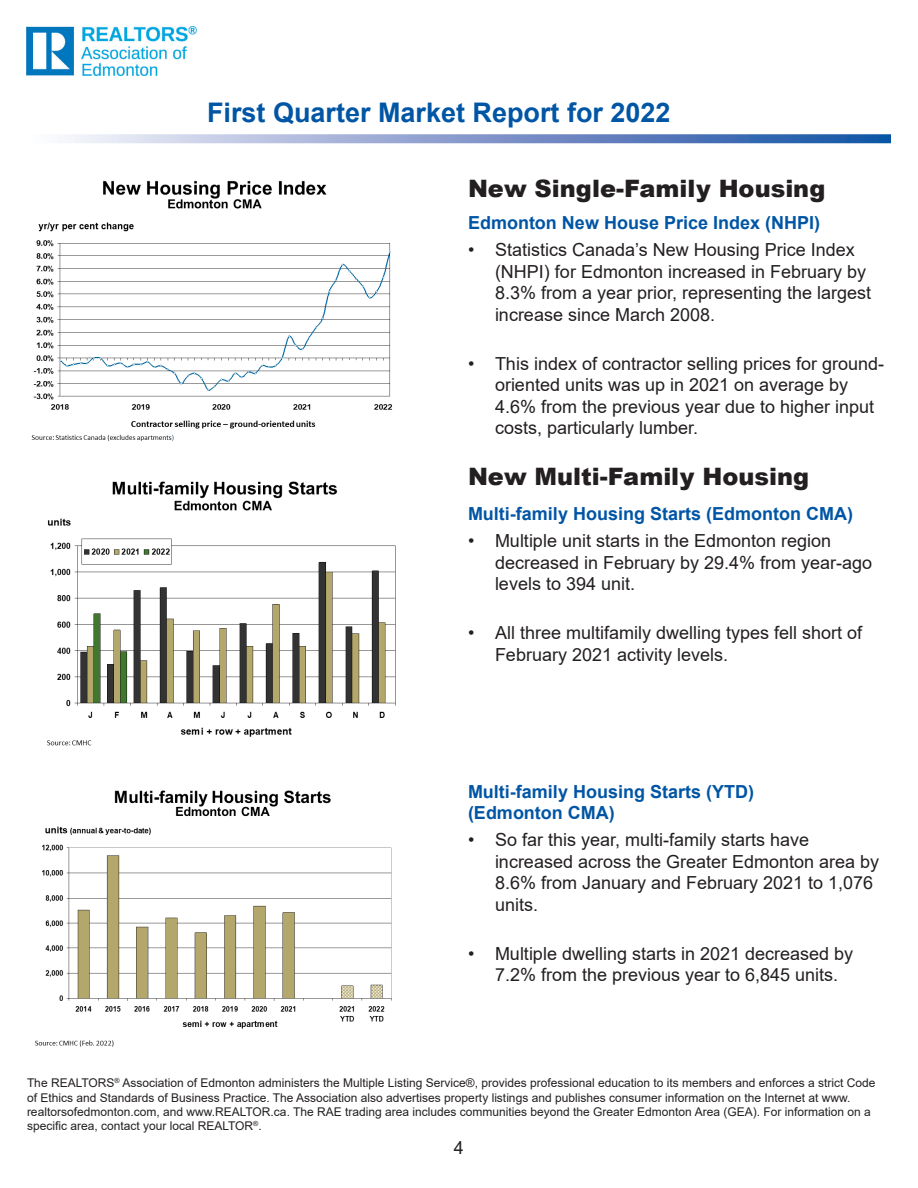
<style>
.page{position:relative;width:918px;height:1188px;background:#fff}
.page>*{position:absolute;margin:0;border:0;box-sizing:border-box;transform-origin:0 0}
.t1{font:700 27px "Arial";color:#0155a5}
.t2{font:900 24px "Arial";color:#231f20}
.t3{font:18px/21.6px "Arial";color:#231f20}
.t4{font:700 18px/21.6px "Arial";color:#0155a5}
.t5{font:12px/14.4px "Arial";color:#231f20}
</style>
<div class="page">
<img style="left:31px;top:180px;width:362px;height:262px">
<img style="left:47px;top:481px;width:349px;height:265px">
<img style="left:35px;top:790px;width:357px;height:257px">
<img style="left:27px;top:27px;width:169px;height:49px">
<svg style="left:68px;top:134px;width:823px;height:9px;background:#869ecd"></svg>
<p class="t1" style="left:207px;top:93px;width:465px">First Quarter Market Report for 2022</p>
<p class="t2" style="left:468px;top:171px;width:359px">New Single-Family Housing</p>
<p class="t4" style="left:468px;top:212px;width:354px">Edmonton New House Price Index (NHPI)</p>
<p class="t3" style="left:495px;top:239px;width:378px;text-indent:-27px">• Statistics Canada’s New Housing Price Index (NHPI) for Edmonton increased in February by 8.3% from a year prior, representing the largest increase since March 2008.</p>
<p class="t3" style="left:495px;top:352px;width:391px;text-indent:-27px">• This index of contractor selling prices for ground&shy;oriented units was up in 2021 on average by 4.6% from the previous year due to higher input costs, particularly lumber.</p>
<p class="t2" style="left:468px;top:459px;width:343px">New Multi-Family Housing</p>
<p class="t4" style="left:468px;top:503px;width:387px">Multi-family Housing Starts (Edmonton CMA)</p>
<p class="t3" style="left:495px;top:530px;width:379px;text-indent:-27px">• Multiple unit starts in the Edmonton region decreased in February by 29.4% from year-ago levels to 394 unit.</p>
<p class="t3" style="left:495px;top:622px;width:369px;text-indent:-27px">• All three multifamily dwelling types fell short of<br>February 2021 activity levels.</p>
<p class="t4" style="left:468px;top:781px;width:288px">Multi-family Housing Starts (YTD) (Edmonton CMA)</p>
<p class="t3" style="left:495px;top:829px;width:386px;text-indent:-27px">• So far this year, multi-family starts have increased across the Greater Edmonton area by 8.6% from January and February 2021 to 1,076 units.</p>
<p class="t3" style="left:495px;top:942px;width:360px;text-indent:-27px">• Multiple dwelling starts in 2021 decreased by<br>7.2% from the previous year to 6,845 units.</p>
<p class="t5" style="left:27px;top:1076px;width:850px">The REALTORS<sup>®</sup> Association of Edmonton administers the Multiple Listing Service®, provides professional education to its members and enforces a strict Code of Ethics and Standards of Business Practice. The Association also advertises property listings and publishes consumer information on the Internet at www. realtorsofedmonton.com, and www.REALTOR.ca. The RAE trading area includes communities beyond the Greater Edmonton Area (GEA). For information on a specific area, contact your local REALTOR<sup>®</sup>.</p>
<p class="t3" style="left:454px;top:1136px;width:12px">4</p>
</div>
